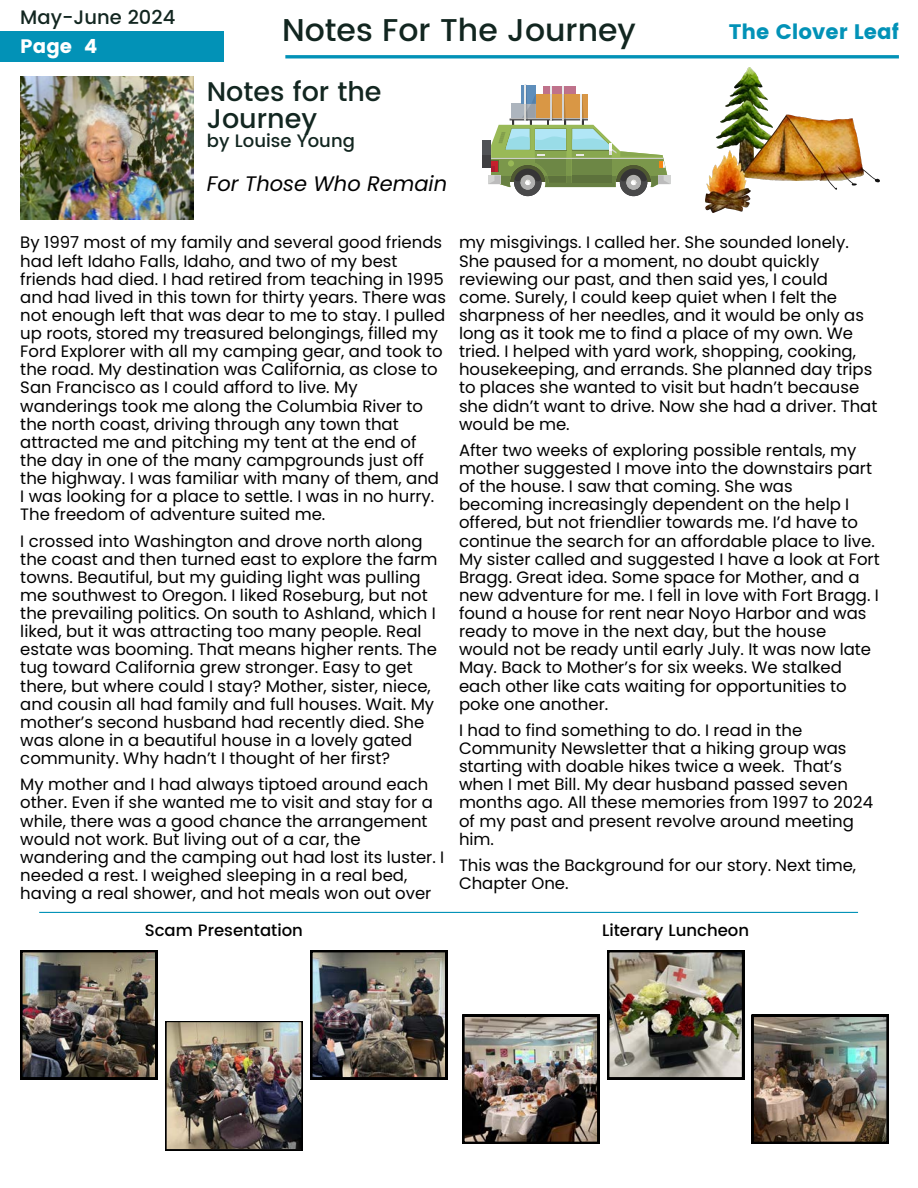
<style>
.page{position:relative;width:918px;height:1188px;background:#fff}
.page>*{position:absolute;margin:0;border:0;box-sizing:border-box;transform-origin:0 0}
.t1{font:500 31.5px "Poppins";color:#122620}
.t2{font:500 27px/27px "Poppins";color:#122620}
.t3{font:italic 21px "Poppins";color:#000}
.t4{font:21px "Poppins";color:#0292b7}
.t5{font:500 19.5px "Poppins";color:#122620}
.t6{font:19.5px "Poppins";color:#fff}
.t7{font:500 18px "Poppins";color:#122620}
.t8{font:16.5px/18.1px "Poppins";color:#000}
.t9{font:500 16.5px "Poppins";color:#000}
</style>
<div class="page">
<img style="left:20px;top:950px;width:137px;height:129px">
<div style="left:0;top:31px;width:224px;height:31px;background:#0292b7"></div>
<hr style="left:285px;top:55px;width:614px;height:3px;background:#0292b7">
<img style="left:20px;top:77px;width:174px;height:143px">
<hr style="left:39px;top:912px;width:819px;height:1px;background:#0292b7">
<img style="left:705px;top:67px;width:175px;height:146px">
<div style="left:482px;top:140px;width:8px;height:28px;background:#505256"></div>
<div style="left:482px;top:155px;width:8px;height:13px;background:#3f3f42"></div>
<svg style="left:488px;top:85px;width:183px;height:111px"></svg>
<img style="left:310px;top:950px;width:137px;height:129px">
<img style="left:166px;top:1021px;width:136px;height:129px">
<img style="left:752px;top:1015px;width:137px;height:129px">
<img style="left:607px;top:950px;width:137px;height:129px">
<img style="left:462px;top:1015px;width:137px;height:129px">
<h3 class="t5" style="left:20px;top:6px;width:156px">May-June 2024</h3>
<h3 class="t6" style="left:20px;top:35px;width:78px">Page 4</h3>
<p class="t1" style="left:282px;top:12px;width:355px">Notes For The Journey</p>
<h2 class="t2" style="left:207px;top:78px;width:176px">Notes for the<br>Journey</h2>
<h2 class="t7" style="left:207px;top:130px;width:150px">by Louise Young</h2>
<p class="t3" style="left:207px;top:169px;width:242px">For Those Who Remain</p>
<h1 class="t4" style="left:729px;top:19px;width:172px">The Clover Leaf</h1>
<h4 class="t8" style="left:20px;top:234px;width:427px">By 1997 most of my family and several good friends had left Idaho Falls, Idaho, and two of my best friends had died. I had retired from teaching in 1995 and had lived in this town for thirty years. There was not enough left that was dear to me to stay. I pulled up roots, stored my treasured belongings, filled my Ford Explorer with all my camping gear, and took to the road. My destination was California, as close to San Francisco as I could afford to live. My wanderings took me along the Columbia River to the north coast, driving through any town that attracted me and pitching my tent at the end of the day in one of the many campgrounds just off the highway. I was familiar with many of them, and I was looking for a place to settle. I was in no hurry.<br>The freedom of adventure suited me.</h4>
<p class="t8" style="left:20px;top:532px;width:419px">I crossed into Washington and drove north along the coast and then turned east to explore the farm towns. Beautiful, but my guiding light was pulling me southwest to Oregon. I liked Roseburg, but not the prevailing politics. On south to Ashland, which I liked, but it was attracting too many people. Real estate was booming. That means higher rents. The tug toward California grew stronger. Easy to get there, but where could I stay? Mother, sister, niece, and cousin all had family and full houses. Wait. My mother’s second husband had recently died. She was alone in a beautiful house in a lovely gated community. Why hadn’t I thought of her first?</p>
<p class="t8" style="left:20px;top:775px;width:426px">My mother and I had always tiptoed around each other. Even if she wanted me to visit and stay for a while, there was a good chance the arrangement would not work. But living out of a car, the wandering and the camping out had lost its luster. I needed a rest. I weighed sleeping in a real bed, having a real shower, and hot meals won out over</p>
<p class="t8" style="left:459px;top:234px;width:420px">my misgivings. I called her. She sounded lonely.<br>She paused for a moment, no doubt quickly reviewing our past, and then said yes, I could come. Surely, I could keep quiet when I felt the sharpness of her needles, and it would be only as long as it took me to find a place of my own. We tried. I helped with yard work, shopping, cooking, housekeeping, and errands. She planned day trips to places she wanted to visit but hadn’t because she didn’t want to drive. Now she had a driver. That would be me.</p>
<p class="t8" style="left:459px;top:441px;width:422px">After two weeks of exploring possible rentals, my mother suggested I move into the downstairs part of the house. I saw that coming. She was becoming increasingly dependent on the help I offered, but not friendlier towards me. I’d have to continue the search for an affordable place to live.<br>My sister called and suggested I have a look at Fort Bragg. Great idea. Some space for Mother, and a new adventure for me. I fell in love with Fort Bragg. I found a house for rent near Noyo Harbor and was ready to move in the next day, but the house would not be ready until early July. It was now late May. Back to Mother’s for six weeks. We stalked each other like cats waiting for opportunities to poke one another.</p>
<p class="t8" style="left:459px;top:721px;width:416px">I had to find something to do. I read in the Community Newsletter that a hiking group was starting with doable hikes twice a week. That’s when I met Bill. My dear husband passed seven months ago. All these memories from 1997 to 2024 of my past and present revolve around meeting him.</p>
<p class="t8" style="left:459px;top:856px;width:399px">This was the Background for our story. Next time,<br>Chapter One.</p>
<p class="t9" style="left:145px;top:921px;width:160px">Scam Presentation</p>
<h5 class="t9" style="left:602px;top:921px;width:149px">Literary Luncheon</h5>
</div>
